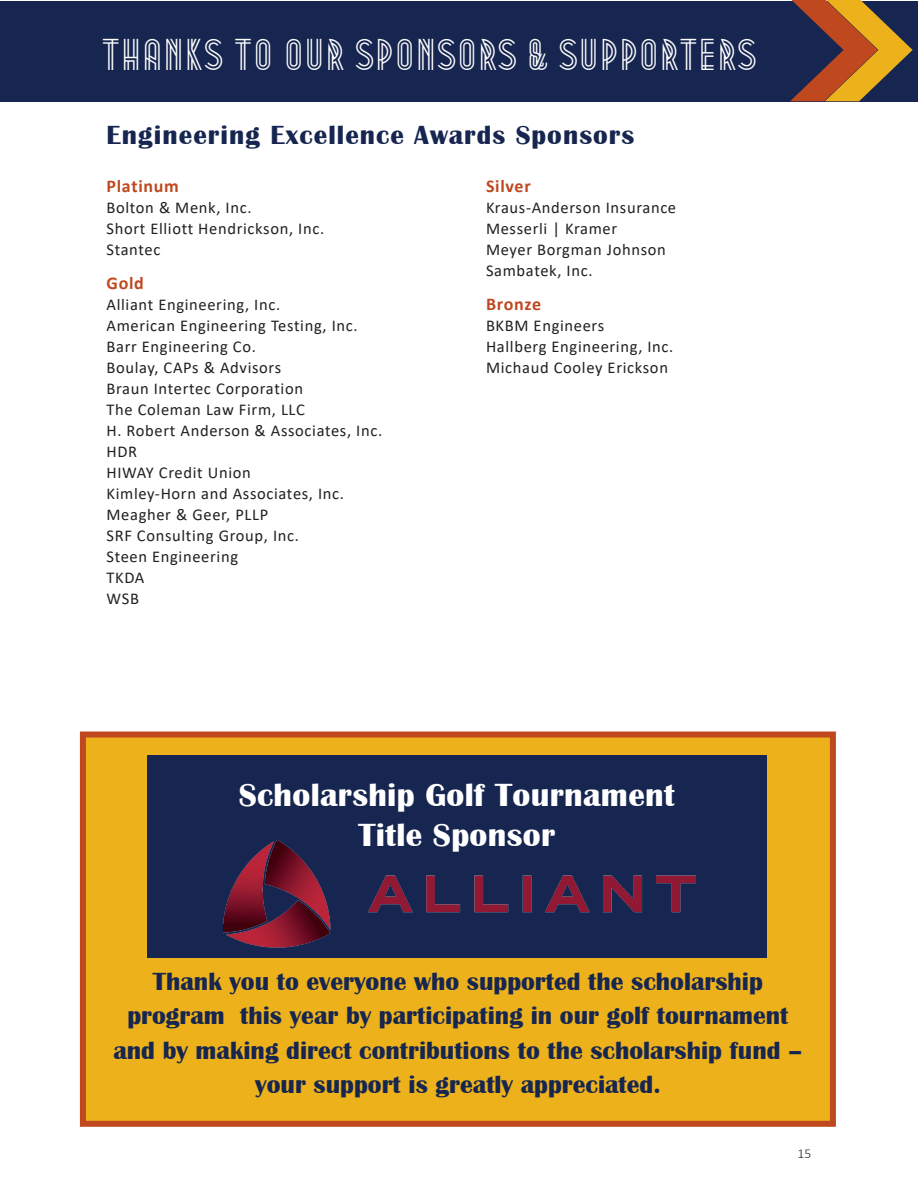
<style>
.page{position:relative;width:918px;height:1188px;background:#fff}
.page>*{position:absolute;margin:0;border:0;box-sizing:border-box;transform-origin:0 0}
.Title_3{font:39px "Metropolis 1920";letter-spacing:.04em;color:#fff}
.Title_2{font:700 33px "Britannic";letter-spacing:.01em;color:#fff}
.Sponsor_Body{font:700 27px "Britannic";letter-spacing:.04em;color:#172650}
.Title_3-2{font:700 25.5px/34.5px "Britannic";color:#172650;text-align:center}
.Sponsor_Body-2{font:700 18px "Calibri";letter-spacing:.04em;color:#bf481f}
.Sponsor_Body-3{font:16.5px "Calibri";letter-spacing:.04em;color:#231f20}
.t1{font:300 13.5px "Calibri";color:#231f20}
</style>
<div class="page">
<div style="left:0;top:1px;width:918px;height:100px;background:#172650"></div>
<svg style="left:790px;top:0;width:123px;height:101px"></svg>
<div style="left:80px;top:732px;width:756px;height:395px;background:#edb21b;border:6px solid #bf481f"></div>
<div style="left:147px;top:755px;width:620px;height:203px;background:#172650"></div>
<img style="left:223px;top:840px;width:472px;height:108px">
<p class="Title_3" style="left:105px;top:22px;width:656px">THANKS TO OUR SPONSORS &amp; SUPPORTERS</p>
<p class="Sponsor_Body" style="left:106px;top:120px;width:530px">Engineering Excellence Awards Sponsors</p>
<p class="Sponsor_Body-2" style="left:106px;top:173px;width:74px">Platinum</p>
<p class="Sponsor_Body-3" style="left:106px;top:196px;width:147px">Bolton &amp; Menk, Inc.</p>
<p class="Sponsor_Body-3" style="left:106px;top:217px;width:219px">Short Elliott Hendrickson, Inc.</p>
<p class="Sponsor_Body-3" style="left:106px;top:238px;width:55px">Stantec</p>
<p class="Sponsor_Body-2" style="left:106px;top:270px;width:39px">Gold</p>
<p class="Sponsor_Body-3" style="left:106px;top:293px;width:175px">Alliant Engineering, Inc.</p>
<p class="Sponsor_Body-3" style="left:106px;top:314px;width:253px">American Engineering Testing, Inc.</p>
<p class="Sponsor_Body-3" style="left:106px;top:335px;width:151px">Barr Engineering Co.</p>
<p class="Sponsor_Body-3" style="left:106px;top:356px;width:176px">Boulay, CAPs &amp; Advisors</p>
<p class="Sponsor_Body-3" style="left:106px;top:377px;width:198px">Braun Intertec Corporation</p>
<p class="Sponsor_Body-3" style="left:106px;top:398px;width:200px">The Coleman Law Firm, LLC</p>
<p class="Sponsor_Body-3" style="left:106px;top:419px;width:277px">H. Robert Anderson &amp; Associates, Inc.</p>
<p class="Sponsor_Body-3" style="left:106px;top:440px;width:32px">HDR</p>
<p class="Sponsor_Body-3" style="left:106px;top:461px;width:146px">HIWAY Credit Union</p>
<p class="Sponsor_Body-3" style="left:106px;top:482px;width:239px">Kimley-Horn and Associates, Inc.</p>
<p class="Sponsor_Body-3" style="left:106px;top:503px;width:163px">Meagher &amp; Geer, PLLP</p>
<p class="Sponsor_Body-3" style="left:106px;top:524px;width:194px">SRF Consulting Group, Inc.</p>
<p class="Sponsor_Body-3" style="left:106px;top:545px;width:133px">Steen Engineering</p>
<p class="Sponsor_Body-3" style="left:106px;top:566px;width:40px">TKDA</p>
<p class="Sponsor_Body-3" style="left:106px;top:587px;width:34px">WSB</p>
<p class="Sponsor_Body-2" style="left:486px;top:173px;width:46px">Silver</p>
<p class="Sponsor_Body-3" style="left:486px;top:196px;width:192px">Kraus-Anderson Insurance</p>
<p class="Sponsor_Body-3" style="left:486px;top:217px;width:133px">Messerli | Kramer</p>
<p class="Sponsor_Body-3" style="left:486px;top:238px;width:181px">Meyer Borgman Johnson</p>
<p class="Sponsor_Body-3" style="left:486px;top:259px;width:108px">Sambatek, Inc.</p>
<p class="Sponsor_Body-2" style="left:486px;top:291px;width:57px">Bronze</p>
<p class="Sponsor_Body-3" style="left:486px;top:314px;width:120px">BKBM Engineers</p>
<p class="Sponsor_Body-3" style="left:486px;top:335px;width:189px">Hallberg Engineering, Inc.</p>
<p class="Sponsor_Body-3" style="left:486px;top:356px;width:184px">Michaud Cooley Erickson</p>
<p class="Title_2" style="left:239px;top:776px;width:438px">Scholarship Golf Tournament</p>
<p class="Title_2" style="left:359px;top:817px;width:198px">Title Sponsor</p>
<p class="Title_3-2" style="left:113px;top:964px;width:691px">Thank you to everyone who supported the scholarship program this year by participating in our golf tournament and by making direct contributions to the scholarship fund –</p>
<p class="Title_3-2" style="left:255px;top:1068px;width:407px">your support is greatly appreciated.</p>
<p class="t1" style="left:798px;top:1145px;width:15px">15</p>
</div>
